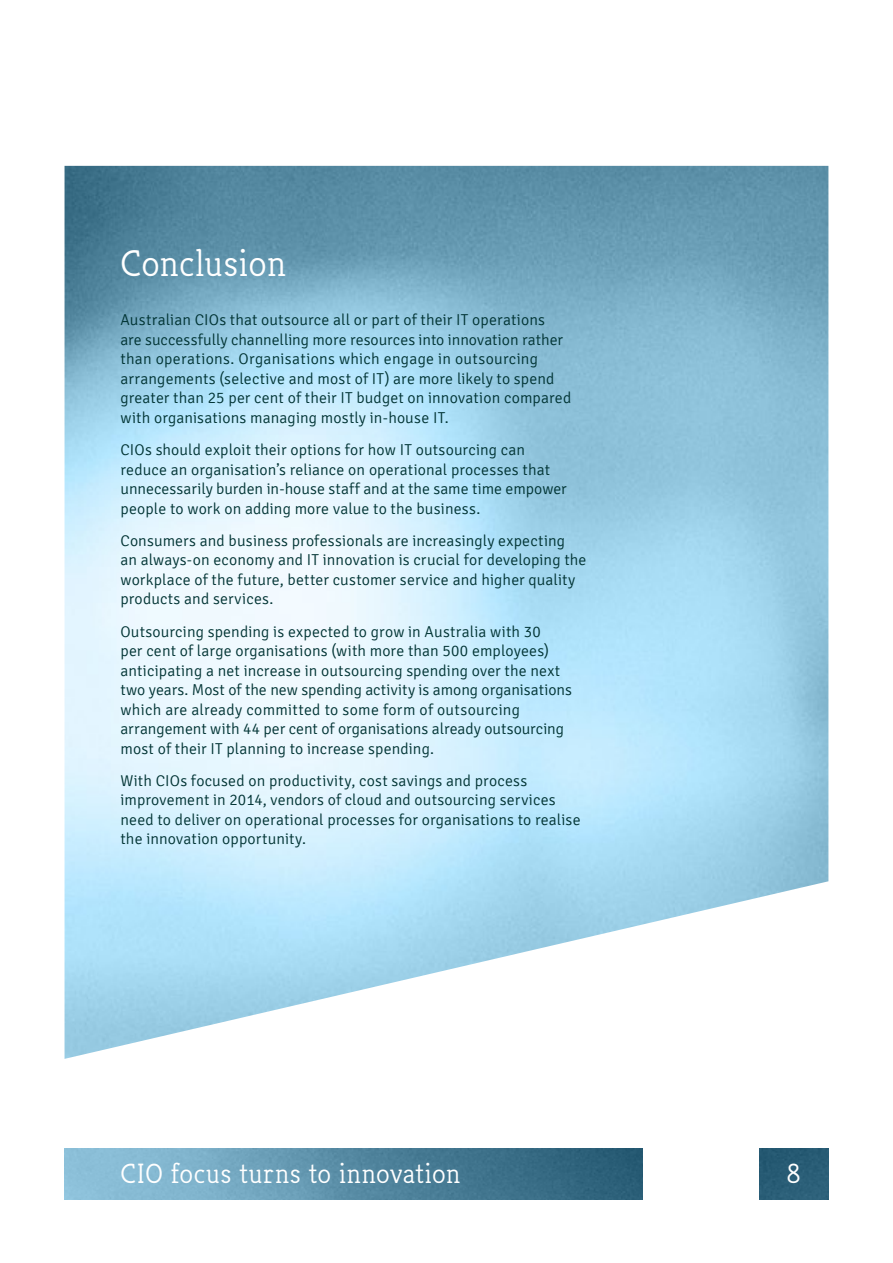
<style>
.page{position:relative;width:893px;height:1263px;background:#fff}
.page>*{position:absolute;margin:0;border:0;box-sizing:border-box;transform-origin:0 0}
.t1{font:300 37.5px "Kreon";letter-spacing:.005em;color:#fff}
.t2{font:300 28.05px "Kreon";letter-spacing:.02em;color:#fff}
.t3{font:300 15.75px/19.5px "Signika";letter-spacing:.01em;color:#033}
</style>
<div class="page">
<div style="left:760px;top:1148px;width:68px;height:51px;background:#285c75"></div>
<img style="left:65px;top:1148px;width:577px;height:51px">
<img style="left:65px;top:166px;width:763px;height:893px">
<h1 class="t1" style="left:120px;top:242px;width:167px">Conclusion</h1>
<p class="t3" style="left:120px;top:311px;width:452px">Australian CIOs that outsource all or part of their IT operations<br>are successfully channelling more resources into innovation rather than operations. Organisations which engage in outsourcing arrangements (selective and most of IT) are more likely to spend greater than 25 per cent of their IT budget on innovation compared with organisations managing mostly in-house IT.</p>
<p class="t3" style="left:120px;top:440px;width:448px">CIOs should exploit their options for how IT outsourcing can reduce an organisation’s reliance on operational processes that unnecessarily burden in-house staff and at the same time empower people to work on adding more value to the business.</p>
<p class="t3" style="left:120px;top:531px;width:468px">Consumers and business professionals are increasingly expecting<br>an always-on economy and IT innovation is crucial for developing the workplace of the future, better customer service and higher quality products and services.</p>
<p class="t3" style="left:120px;top:622px;width:453px">Outsourcing spending is expected to grow in Australia with 30<br>per cent of large organisations (with more than 500 employees) anticipating a net increase in outsourcing spending over the next two years. Most of the new spending activity is among organisations which are already committed to some form of outsourcing arrangement with 44 per cent of organisations already outsourcing most of their IT planning to increase spending.</p>
<p class="t3" style="left:120px;top:771px;width:462px">With CIOs focused on productivity, cost savings and process improvement in 2014, vendors of cloud and outsourcing services need to deliver on operational processes for organisations to realise the innovation opportunity.</p>
<h2 class="t2" style="left:120px;top:1157px;width:341px">CIO focus turns to innovation</h2>
<h2 class="t2" style="left:787px;top:1157px;width:16px">8</h2>
</div>
